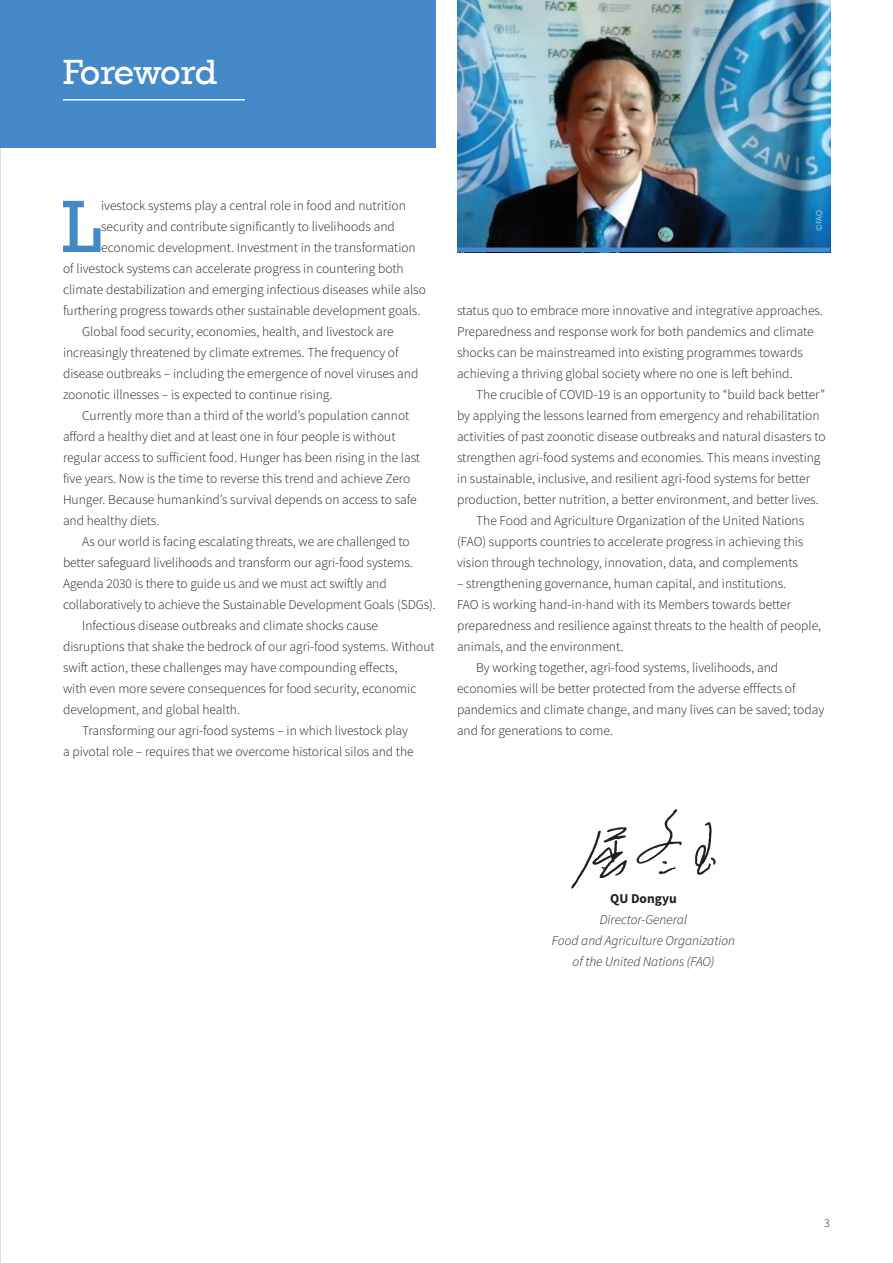
<style>
.page{position:relative;width:893px;height:1263px;background:#fff}
.page>*{position:absolute;margin:0;border:0;box-sizing:border-box;transform-origin:0 0}
.t1{font:75.3px "Rockwell";color:#4489c8}
.t2{font:36px "Rockwell";letter-spacing:-.035em;color:#fff}
.t3{font:300 13.5px/21px "Source Sans Pro";color:#231f20}
.t4{font:italic 300 13.5px/21px "Source Sans Pro";color:#231f20;text-align:center}
.t5{font:700 13.5px "Source Sans Pro";color:#231f20}
.t6{font:300 12px "Source Sans Pro";color:#231f20}
.t7{font:300 9px "Source Sans Pro";color:#fff}
</style>
<div class="page">
<div style="left:0;top:0;width:436px;height:147px;background:#4489c8"></div>
<hr style="left:63px;top:99px;width:182px;height:1px;background:#fff">
<img style="left:457px;top:0;width:373px;height:248px">
<hr style="left:457px;top:248px;width:373px;height:4px;background:#4489c8">
<svg style="left:571px;top:827px;width:56px;height:61px"></svg>
<svg style="left:636px;top:809px;width:46px;height:65px"></svg>
<svg style="left:695px;top:822px;width:21px;height:53px"></svg>
<h2 class="t2" style="left:63px;top:51px;width:155px">Foreword</h2>
<h1 class="t1" style="left:62px;top:183px;width:41px">L</h1>
<p class="t3" style="left:101px;top:195px;width:306px">ivestock systems play a central role in food and nutrition</p>
<p class="t3" style="left:101px;top:216px;width:295px">security and contribute significantly to livelihoods and</p>
<p class="t3" style="left:101px;top:237px;width:316px">economic development. Investment in the transformation</p>
<p class="t3" style="left:63px;top:258px;width:342px">of livestock systems can accelerate progress in countering both</p>
<p class="t3" style="left:63px;top:279px;width:364px">climate destabilization and emerging infectious diseases while also</p>
<p class="t3" style="left:63px;top:300px;width:359px">furthering progress towards other sustainable development goals.</p>
<p class="t3" style="left:82px;top:321px;width:313px">Global food security, economies, health, and livestock are</p>
<p class="t3" style="left:63px;top:342px;width:337px">increasingly threatened by climate extremes. The frequency of</p>
<p class="t3" style="left:63px;top:363px;width:357px">disease outbreaks – including the emergence of novel viruses and</p>
<p class="t3" style="left:63px;top:384px;width:271px">zoonotic illnesses – is expected to continue rising.</p>
<p class="t3" style="left:82px;top:405px;width:329px">Currently more than a third of the world’s population cannot</p>
<p class="t3" style="left:63px;top:426px;width:334px">afford a healthy diet and at least one in four people is without</p>
<p class="t3" style="left:63px;top:447px;width:359px">regular access to sufficient food. Hunger has been rising in the last</p>
<p class="t3" style="left:63px;top:468px;width:349px">five years. Now is the time to reverse this trend and achieve Zero</p>
<p class="t3" style="left:63px;top:489px;width:355px">Hunger. Because humankind’s survival depends on access to safe</p>
<p class="t3" style="left:63px;top:510px;width:98px">and healthy diets.</p>
<p class="t3" style="left:82px;top:531px;width:329px">As our world is facing escalating threats, we are challenged to</p>
<p class="t3" style="left:63px;top:552px;width:351px">better safeguard livelihoods and transform our agri-food systems.</p>
<p class="t3" style="left:63px;top:573px;width:325px">Agenda 2030 is there to guide us and we must act swiftly and</p>
<p class="t3" style="left:63px;top:594px;width:374px">collaboratively to achieve the Sustainable Development Goals (SDGs).</p>
<p class="t3" style="left:82px;top:615px;width:297px">Infectious disease outbreaks and climate shocks cause</p>
<p class="t3" style="left:63px;top:636px;width:373px">disruptions that shake the bedrock of our agri-food systems. Without</p>
<p class="t3" style="left:63px;top:657px;width:336px">swift action, these challenges may have compounding effects,</p>
<p class="t3" style="left:63px;top:678px;width:355px">with even more severe consequences for food security, economic</p>
<p class="t3" style="left:63px;top:699px;width:179px">development, and global health.</p>
<p class="t3" style="left:82px;top:720px;width:327px">Transforming our agri-food systems – in which livestock play</p>
<p class="t3" style="left:63px;top:741px;width:352px">a pivotal role – requires that we overcome historical silos and the</p>
<p class="t7" style="left:814px;top:231px;width:22px;rotate:-90deg">©FAO</p>
<p class="t3" style="left:457px;top:300px;width:367px">status quo to embrace more innovative and integrative approaches.<br>Preparedness and response work for both pandemics and climate shocks can be mainstreamed into existing programmes towards achieving a thriving global society where no one is left behind.</p>
<p class="t3" style="left:476px;top:384px;width:350px">The crucible of COVID-19 is an opportunity to “build back better”</p>
<p class="t3" style="left:457px;top:405px;width:364px">by applying the lessons learned from emergency and rehabilitation</p>
<p class="t3" style="left:457px;top:426px;width:370px">activities of past zoonotic disease outbreaks and natural disasters to</p>
<p class="t3" style="left:457px;top:447px;width:365px">strengthen agri-food systems and economies. This means investing</p>
<p class="t3" style="left:457px;top:468px;width:355px">in sustainable, inclusive, and resilient agri-food systems for better</p>
<p class="t3" style="left:457px;top:489px;width:363px">production, better nutrition, a better environment, and better lives.</p>
<p class="t3" style="left:476px;top:510px;width:330px">The Food and Agriculture Organization of the United Nations</p>
<p class="t3" style="left:457px;top:531px;width:348px">(FAO) supports countries to accelerate progress in achieving this</p>
<p class="t3" style="left:457px;top:552px;width:342px">vision through technology, innovation, data, and complements</p>
<p class="t3" style="left:457px;top:573px;width:331px">– strengthening governance, human capital, and institutions.</p>
<p class="t3" style="left:457px;top:594px;width:336px">FAO is working hand-in-hand with its Members towards better</p>
<p class="t3" style="left:457px;top:615px;width:366px">preparedness and resilience against threats to the health of people,</p>
<p class="t3" style="left:457px;top:636px;width:168px">animals, and the environment.</p>
<p class="t3" style="left:476px;top:657px;width:304px">By working together, agri-food systems, livelihoods, and</p>
<p class="t3" style="left:457px;top:678px;width:340px">economies will be better protected from the adverse efffects of</p>
<p class="t3" style="left:457px;top:699px;width:369px">pandemics and climate change, and many lives can be saved; today</p>
<p class="t3" style="left:457px;top:720px;width:157px">and for generations to come.</p>
<p class="t5" style="left:610px;top:890px;width:68px">QU Dongyu</p>
<p class="t4" style="left:552px;top:909px;width:185px">Director-General<br>Food and Agriculture Organization of the United Nations (FAO)</p>
<p class="t6" style="left:824px;top:1216px;width:7px">3</p>
</div>
